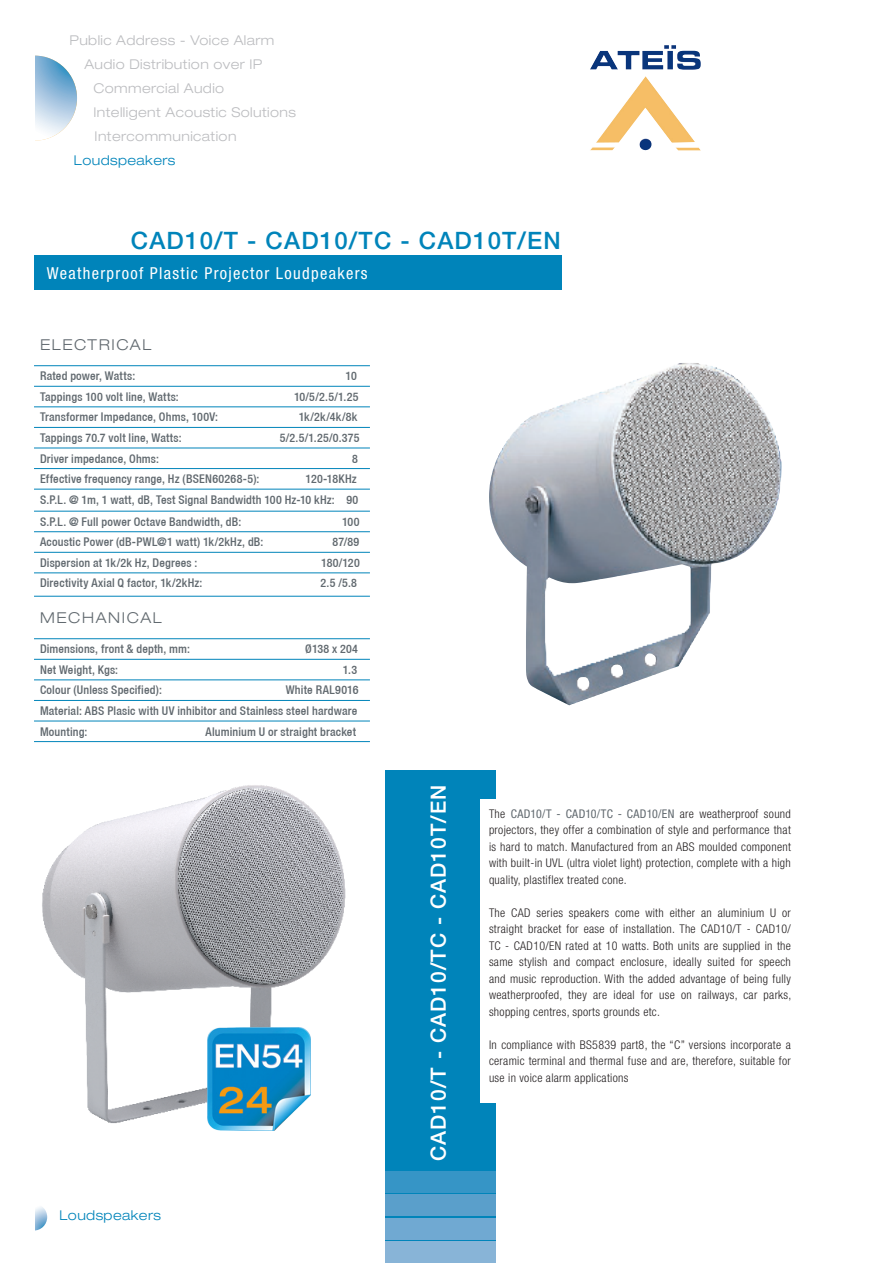
<style>
.page{position:relative;width:893px;height:1263px;background:#fff}
.page>*{position:absolute;margin:0;border:0;box-sizing:border-box;transform-origin:0 0}
.NOM_PRODUITS_FOND_BL{font:500 24px "Helvetica Neue";letter-spacing:.05em;color:#0084ba}
.t1{font:500 21px "Helvetica Neue";letter-spacing:.05em;color:#fff}
.SOUS_TITRE_PRODUIT{font:condensed 16.5px "Helvetica Neue";letter-spacing:.08em;color:#fff}
.sub_title_caracteris{font:300 expanded 15px "Helvetica Neue";letter-spacing:.11em;color:#61696f}
.t2{font:300 expanded 13.5px "Helvetica Neue";letter-spacing:.03em;color:#bcbdc0}
.t3{font:300 expanded 13.5px "Helvetica Neue";letter-spacing:.03em;color:#0084ba}
.TEXTE_GENERAL{font:300 condensed 12px/16.5px "Helvetica Neue";letter-spacing:.025em;color:#231f20;text-align:justify}
.caracteristics_texts{font:500 condensed 12px "Helvetica 67";letter-spacing:.015em;color:#61696f}
.s1{font-weight:400;color:#61696f}
</style>
<div class="page">
<svg style="left:20px;top:1203px;width:27px;height:27px"></svg>
<svg style="left:590px;top:50px;width:111px;height:101px"></svg>
<img style="left:664px;top:45px;width:37px;height:25px">
<svg style="left:35px;top:56px;width:42px;height:85px"></svg>
<div style="left:385px;top:770px;width:110px;height:493px;background:#0084ba"></div>
<hr style="left:34px;top:365px;width:336px;height:1px;background:#0084ba">
<hr style="left:34px;top:386px;width:336px;height:1px;background:#0084ba">
<hr style="left:34px;top:407px;width:336px;height:1px;background:#0084ba">
<hr style="left:34px;top:427px;width:336px;height:1px;background:#0084ba">
<hr style="left:34px;top:448px;width:336px;height:1px;background:#0084ba">
<hr style="left:34px;top:468px;width:336px;height:1px;background:#0084ba">
<hr style="left:34px;top:489px;width:336px;height:1px;background:#0084ba">
<hr style="left:34px;top:511px;width:336px;height:1px;background:#0084ba">
<hr style="left:34px;top:531px;width:336px;height:1px;background:#0084ba">
<hr style="left:34px;top:552px;width:336px;height:1px;background:#0084ba">
<hr style="left:34px;top:573px;width:336px;height:1px;background:#0084ba">
<hr style="left:34px;top:596px;width:336px;height:1px;background:#0084ba">
<hr style="left:34px;top:638px;width:336px;height:1px;background:#0084ba">
<hr style="left:34px;top:659px;width:336px;height:1px;background:#0084ba">
<hr style="left:34px;top:680px;width:336px;height:1px;background:#0084ba">
<hr style="left:34px;top:700px;width:336px;height:1px;background:#0084ba">
<hr style="left:34px;top:721px;width:336px;height:1px;background:#0084ba">
<hr style="left:34px;top:741px;width:336px;height:1px;background:#0084ba">
<div style="left:385px;top:1171px;width:110px;height:21px;background:#3695c6"></div>
<div style="left:385px;top:1194px;width:110px;height:22px;background:#5a9fcb"></div>
<div style="left:385px;top:1218px;width:110px;height:21px;background:#70a9d2"></div>
<div style="left:385px;top:1241px;width:110px;height:21px;background:#88b4d7"></div>
<div style="left:34px;top:255px;width:527px;height:34px;background:#0084ba"></div>
<div style="left:480px;top:799px;width:319px;height:304px;background:#fff"></div>
<img style="left:42px;top:785px;width:304px;height:339px">
<img style="left:208px;top:1027px;width:103px;height:104px">
<img style="left:489px;top:363px;width:292px;height:342px">
<div style="left:0;top:1148px;width:35px;height:103px;background:#fff"></div>
<p class="t2" style="left:69px;top:32px;width:206px">Public Address - Voice Alarm</p>
<p class="t2" style="left:84px;top:56px;width:179px">Audio Distribution over IP</p>
<p class="t2" style="left:93px;top:80px;width:132px">Commercial Audio</p>
<p class="t2" style="left:93px;top:104px;width:204px">Intelligent Acoustic Solutions</p>
<p class="t2" style="left:95px;top:128px;width:143px">Intercommunication</p>
<p class="t3" style="left:74px;top:152px;width:103px">Loudspeakers</p>
<p class="NOM_PRODUITS_FOND_BL" style="left:131px;top:227px;width:432px">CAD10/T - CAD10/TC - CAD10T/EN</p>
<p class="SOUS_TITRE_PRODUIT" style="left:47px;top:263px;width:322px">Weatherproof Plastic Projector Loudpeakers</p>
<p class="sub_title_caracteris" style="left:40px;top:336px;width:113px">ELECTRICAL</p>
<p class="caracteristics_texts" style="left:40px;top:369px;width:97px">Rated power, Watts:</p>
<p class="caracteristics_texts" style="left:345px;top:369px;width:13px">10</p>
<p class="caracteristics_texts" style="left:40px;top:389px;width:140px">Tappings 100 volt line, Watts:</p>
<p class="caracteristics_texts" style="left:294px;top:389px;width:66px">10/5/2.5/1.25</p>
<p class="caracteristics_texts" style="left:40px;top:410px;width:180px">Transformer Impedance, Ohms, 100V:</p>
<p class="caracteristics_texts" style="left:299px;top:410px;width:60px">1k/2k/4k/8k</p>
<p class="caracteristics_texts" style="left:40px;top:431px;width:143px">Tappings 70.7 volt line, Watts:</p>
<p class="caracteristics_texts" style="left:280px;top:431px;width:81px">5/2.5/1.25/0.375</p>
<p class="caracteristics_texts" style="left:40px;top:451px;width:121px">Driver impedance, Ohms:</p>
<p class="caracteristics_texts" style="left:352px;top:451px;width:7px">8</p>
<p class="caracteristics_texts" style="left:40px;top:472px;width:221px">Effective frequency range, Hz (BSEN60268-5):</p>
<p class="caracteristics_texts" style="left:306px;top:472px;width:53px">120-18KHz</p>
<p class="caracteristics_texts" style="left:40px;top:492px;width:320px">S.P.L. @ 1m, 1 watt, dB, Test Signal Bandwidth 100 Hz-10 kHz: 90</p>
<p class="caracteristics_texts" style="left:40px;top:514px;width:203px">S.P.L. @ Full power Octave Bandwidth, dB:</p>
<p class="caracteristics_texts" style="left:342px;top:514px;width:19px">100</p>
<p class="caracteristics_texts" style="left:40px;top:535px;width:225px">Acoustic Power (dB-PWL@1 watt) 1k/2kHz, dB:</p>
<p class="caracteristics_texts" style="left:333px;top:535px;width:28px">87/89</p>
<p class="caracteristics_texts" style="left:40px;top:555px;width:159px">Dispersion at 1k/2k Hz, Degrees :</p>
<p class="caracteristics_texts" style="left:321px;top:555px;width:40px">180/120</p>
<p class="caracteristics_texts" style="left:40px;top:576px;width:164px">Directivity Axial Q factor, 1k/2kHz:</p>
<p class="caracteristics_texts" style="left:320px;top:576px;width:38px">2.5 /5.8</p>
<p class="sub_title_caracteris" style="left:40px;top:609px;width:123px">MECHANICAL</p>
<p class="caracteristics_texts" style="left:40px;top:642px;width:152px">Dimensions, front &amp; depth, mm:</p>
<p class="caracteristics_texts" style="left:305px;top:642px;width:54px">Ø138 x 204</p>
<p class="caracteristics_texts" style="left:40px;top:662px;width:80px">Net Weight, Kgs:</p>
<p class="caracteristics_texts" style="left:343px;top:662px;width:16px">1.3</p>
<p class="caracteristics_texts" style="left:40px;top:683px;width:123px">Colour (Unless Specified):</p>
<p class="caracteristics_texts" style="left:286px;top:683px;width:74px">White RAL9016</p>
<p class="caracteristics_texts" style="left:40px;top:704px;width:319px">Material: ABS Plasic with UV inhibitor and Stainless steel hardware</p>
<p class="caracteristics_texts" style="left:40px;top:724px;width:49px">Mounting:</p>
<p class="caracteristics_texts" style="left:206px;top:724px;width:152px">Aluminium U or straight bracket</p>
<p class="t3" style="left:60px;top:1207px;width:103px">Loudspeakers</p>
<p class="t1" style="left:426px;top:1161px;width:378px;rotate:-90deg">CAD10/T - CAD10/TC - CAD10T/EN</p>
<p class="TEXTE_GENERAL" style="left:489px;top:805px;width:303px">The <span class="s1">CAD10/T - CAD10/TC - CAD10/EN</span> are weatherproof sound projectors, they offer a combination of style and performance that is hard to match. Manufactured from an ABS moulded component with built-in UVL (ultra violet light) protection, complete with a high quality, plastiflex treated cone.</p>
<p class="TEXTE_GENERAL" style="left:489px;top:904px;width:304px">The CAD series speakers come with either an aluminium U or straight bracket for ease of installation. The CAD10/T - CAD10/ TC - CAD10/EN rated at 10 watts. Both units are supplied in the same stylish and compact enclosure, ideally suited for speech and music reproduction. With the added advantage of being fully weatherproofed, they are ideal for use on railways, car parks, shopping centres, sports grounds etc.</p>
<p class="TEXTE_GENERAL" style="left:489px;top:1036px;width:303px">In compliance with BS5839 part8, the “C” versions incorporate a ceramic terminal and thermal fuse and are, therefore, suitable for use in voice alarm applications</p>
</div>
